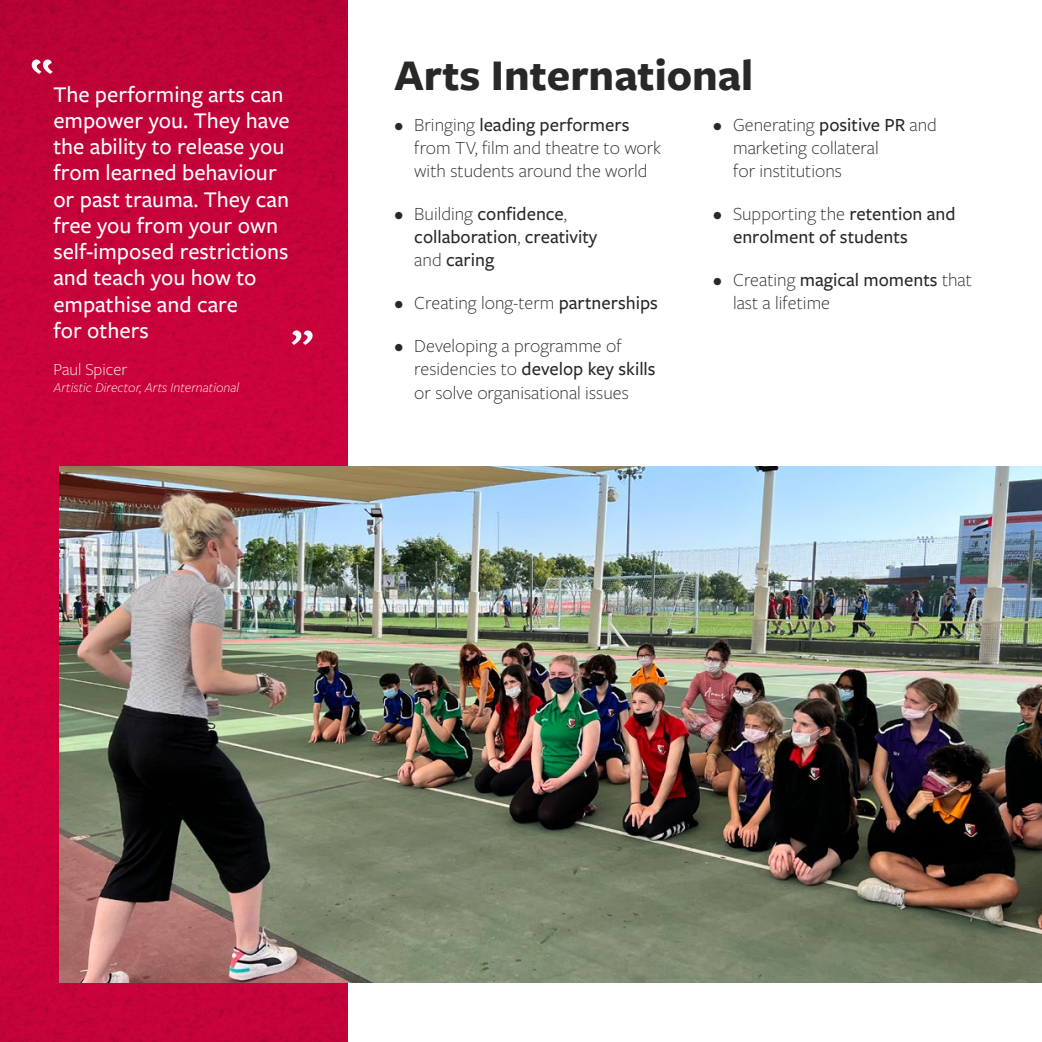
<style>
.page{position:relative;width:1042px;height:1042px;background:#fff}
.page>*{position:absolute;margin:0;border:0;box-sizing:border-box;transform-origin:0 0}
.t1{font:700 45.5px "Freight Sans Pro";color:#282827}
.t2{font:500 23.28px/26.2px "Freight Sans Pro";color:#fff}
.t3{font:300 19.25px/23.1px "Freight Sans Pro";color:#282827}
.t4{font:500 19.25px/23.1px "Freight Sans Pro";color:#282827}
.t5{font:300 17.5px "Freight Sans Pro";color:#fff}
.t6{font:italic 300 14px "Freight Sans Pro";color:#fff}
.s1{font-weight:500}
.s2{font-weight:300}
</style>
<div class="page">
<img style="left:0;top:0;width:347px;height:1042px">
<svg style="left:32px;top:60px;width:21px;height:14px"></svg>
<svg style="left:291px;top:330px;width:22px;height:15px"></svg>
<img style="left:60px;top:466px;width:982px;height:516px">
<p class="t2" style="left:53px;top:80px;width:238px">The performing arts can empower you. They have the ability to release you from learned behaviour or past trauma. They can free you from your own self-imposed restrictions and teach you how to empathise and care<br>for others</p>
<p class="t5" style="left:53px;top:357px;width:75px">Paul Spicer</p>
<p class="t6" style="left:53px;top:378px;width:187px">Artistic Director, Arts International</p>
<h1 class="t1" style="left:394px;top:44px;width:360px">Arts International</h1>
<p class="t3" style="left:414px;top:112px;width:248px;text-indent:-20px">• Bringing <span class="s1">leading performers </span>from TV, film and theatre to work with students around the world</p>
<p class="t4" style="left:414px;top:202px;width:184px;text-indent:-20px"><span class="s2">• Building</span> confidence<span class="s2">, </span>collaboration<span class="s2">,</span> creativity <span class="s2">and</span> caring</p>
<p class="t3" style="left:394px;top:291px;width:265px">• Creating long-term <span class="s1">partnerships</span></p>
<p class="t3" style="left:414px;top:334px;width:243px;text-indent:-20px">• Developing a programme of residencies to <span class="s1">develop key skills </span>or solve organisational issues</p>
<p class="t3" style="left:733px;top:112px;width:205px;text-indent:-20px">• Generating <span class="s1">positive PR</span> and marketing collateral<br>for institutions</p>
<p class="t4" style="left:733px;top:202px;width:224px;text-indent:-20px"><span class="s2">• Supporting the</span> retention and enrolment of students</p>
<p class="t3" style="left:733px;top:268px;width:240px;text-indent:-20px">• Creating <span class="s1">magical moments</span> that last a lifetime</p>
</div>
